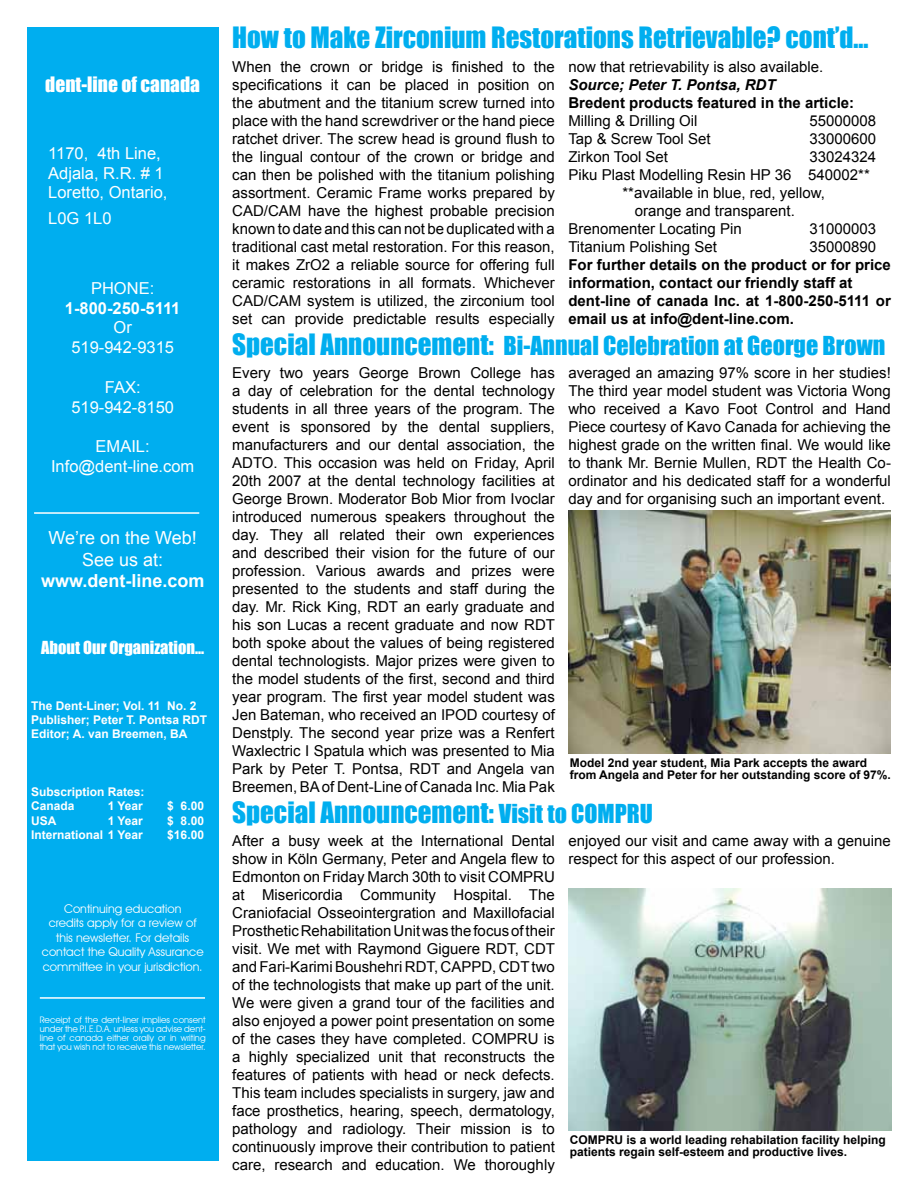
<style>
.page{position:relative;width:918px;height:1188px;background:#fff}
.page>*{position:absolute;margin:0;border:0;box-sizing:border-box;transform-origin:0 0}
.t1{font:27px "Impact";color:#00aeef}
.t2{font:24px "Impact";color:#00aeef}
.t3{font:19.5px "Impact";color:#fff}
.t4{font:18px/21.6px "Arial";color:#fff;text-align:center}
.t5{font:700 18px "Arial";color:#fff}
.t6{font:16.5px/19.8px "Arial";color:#fff;text-align:center}
.t7{font:16.5px "Impact";color:#fff}
.t8{font:700 16.5px "Arial";color:#fff}
.t9{font:15px/18px "Arial";color:#000;text-align:justify}
.t10{font:700 15px/18px "Arial";color:#000}
.t11{font:italic 700 15px "Arial";color:#000}
.t12{font:700 12px/12px "Arial";color:#000}
.t13{font:700 12px/14.4px "Arial";color:#fff}
.t14{font:12px/14.4px "Avant Garde IT Cby BT";color:#fff;text-align:center}
.t15{font:9px/9px "Avant Garde IT Cby BT";color:#fff;text-align:justify}
.s1{font-size:27px}
.s2{font-size:24px}
</style>
<div class="page">
<div style="left:27px;top:27px;width:191px;height:1134px;background:#00aeef"></div>
<hr style="left:34px;top:512px;width:165px;height:2px;background:#fff">
<hr style="left:40px;top:997px;width:165px;height:2px;background:#fff">
<img style="left:568px;top:511px;width:323px;height:242px">
<img style="left:568px;top:888px;width:323px;height:242px">
<h3 class="t3" style="left:45px;top:69px;width:156px">dent-line of canada</h3>
<p class="t6" style="left:48px;top:143px;width:121px;text-align:left">1170, 4th Line,<br>Adjala, R.R. # 1<br>Loretto, Ontario,</p>
<p class="t6" style="left:48px;top:208px;width:65px">L0G 1L0</p>
<p class="t6" style="left:91px;top:278px;width:65px">PHONE:</p>
<p class="t8" style="left:65px;top:297px;width:117px">1-800-250-5111</p>
<p class="t6" style="left:71px;top:318px;width:104px">Or<br>519-942-9315</p>
<p class="t6" style="left:71px;top:377px;width:104px">FAX:<br>519-942-8150</p>
<p class="t6" style="left:51px;top:437px;width:145px">EMAIL:<br>Info@dent-line.com</p>
<p class="t4" style="left:49px;top:527px;width:150px">We’re on the Web!<br>See us at:</p>
<p class="t5" style="left:41px;top:569px;width:165px">www.dent-line.com</p>
<p class="t7" style="left:41px;top:635px;width:165px">About Our Organization...</p>
<p class="t13" style="left:31px;top:699px;width:178px">The Dent-Liner; Vol. 11 No. 2<br>Publisher; Peter T. Pontsa RDT<br>Editor; A. van Breemen, BA</p>
<p class="t13" style="left:31px;top:785px;width:115px">Subscription Rates:<br>Canada</p>
<p class="t13" style="left:108px;top:799px;width:37px">1 Year</p>
<p class="t13" style="left:167px;top:799px;width:38px">$ 6.00</p>
<p class="t13" style="left:31px;top:814px;width:27px">USA</p>
<p class="t13" style="left:108px;top:814px;width:37px">1 Year</p>
<p class="t13" style="left:167px;top:814px;width:38px">$ 8.00</p>
<p class="t13" style="left:31px;top:828px;width:113px">International 1 Year</p>
<p class="t13" style="left:167px;top:828px;width:38px">$16.00</p>
<p class="t14" style="left:42px;top:901px;width:163px">Continuing education<br>credits apply for a review of this newsletter. For details contact the Quality Assurance committee in your jurisdiction.</p>
<p class="t15" style="left:40px;top:1015px;width:167px">Receipt of the dent-liner implies consent under the P.I.E.D.A. unless you advise dent&shy;line of canada either orally or in writing that you wish not to receive this newsletter.</p>
<h1 class="t1" style="left:232px;top:17px;width:638px">How to Make Zirconium Restorations Retrievable? cont’d...</h1>
<p class="t9" style="left:232px;top:58px;width:324px">When the crown or bridge is finished to the specifications it can be placed in position on the abutment and the titanium screw turned into place with the hand screwdriver or the hand piece ratchet driver. The screw head is ground flush to the lingual contour of the crown or bridge and can then be polished with the titanium polishing assortment. Ceramic Frame works prepared by CAD/CAM have the highest probable precision known to date and this can not be duplicated with a traditional cast metal restoration. For this reason, it makes ZrO2 a reliable source for offering full ceramic restorations in all formats. Whichever CAD/CAM system is utilized, the zirconium tool set can provide predictable results especially</p>
<p class="t9" style="left:568px;top:58px;width:257px">now that retrievability is also available.</p>
<p class="t11" style="left:568px;top:75px;width:209px">Source; Peter T. Pontsa, RDT</p>
<p class="t10" style="left:568px;top:94px;width:287px">Bredent products featured in the article:</p>
<p class="t9" style="left:568px;top:112px;width:131px">Milling &amp; Drilling Oil</p>
<p class="t9" style="left:809px;top:112px;width:68px">55000008</p>
<p class="t9" style="left:568px;top:130px;width:144px">Tap &amp; Screw Tool Set</p>
<p class="t9" style="left:809px;top:130px;width:68px">33000600</p>
<p class="t9" style="left:568px;top:148px;width:101px">Zirkon Tool Set</p>
<p class="t9" style="left:809px;top:148px;width:68px">33024324</p>
<p class="t9" style="left:568px;top:166px;width:303px">Piku Plast Modelling Resin HP 36 540002**</p>
<p class="t9" style="left:622px;top:184px;width:204px">**available in blue, red, yellow,</p>
<p class="t9" style="left:635px;top:202px;width:162px">orange and transparent.</p>
<p class="t9" style="left:568px;top:220px;width:175px">Brenomenter Locating Pin</p>
<p class="t9" style="left:809px;top:220px;width:68px">31000003</p>
<p class="t9" style="left:568px;top:238px;width:150px">Titanium Polishing Set</p>
<p class="t9" style="left:809px;top:238px;width:68px">35000890</p>
<p class="t10" style="left:568px;top:256px;width:324px">For further details on the product or for price information, contact our friendly staff at dent-line of canada Inc. at 1-800-250-5111 or email us at info@dent-line.com.</p>
<h2 class="t2" style="left:232px;top:327px;width:655px"><span class="s1">Special Announcement:</span> Bi-Annual Celebration at George Brown</h2>
<p class="t9" style="left:232px;top:364px;width:324px">Every two years George Brown College has a day of celebration for the dental technology students in all three years of the program. The event is sponsored by the dental suppliers, manufacturers and our dental association, the ADTO. This occasion was held on Friday, April 20th 2007 at the dental technology facilities at George Brown. Moderator Bob Mior from Ivoclar introduced numerous speakers throughout the day. They all related their own experiences and described their vision for the future of our profession. Various awards and prizes were presented to the students and staff during the day. Mr. Rick King, RDT an early graduate and his son Lucas a recent graduate and now RDT both spoke about the values of being registered dental technologists. Major prizes were given to the model students of the first, second and third year program. The first year model student was Jen Bateman, who received an IPOD courtesy of Denstply. The second year prize was a Renfert Waxlectric I Spatula which was presented to Mia Park by Peter T. Pontsa, RDT and Angela van Breemen, BA of Dent-Line of Canada Inc. Mia Pak</p>
<p class="t9" style="left:568px;top:364px;width:324px">averaged an amazing 97% score in her studies!<br>The third year model student was Victoria Wong who received a Kavo Foot Control and Hand Piece courtesy of Kavo Canada for achieving the highest grade on the written final. We would like to thank Mr. Bernie Mullen, RDT the Health Co&shy;ordinator and his dedicated staff for a wonderful day and for organising such an important event.</p>
<p class="t12" style="left:570px;top:757px;width:323px">Model 2nd year student, Mia Park accepts the award from Angela and Peter for her outstanding score of 97%.</p>
<h1 class="t1" style="left:232px;top:792px;width:422px">Special Announcement: <span class="s2">Visit to COMPRU</span></h1>
<p class="t9" style="left:232px;top:832px;width:324px">After a busy week at the International Dental show in Köln Germany, Peter and Angela flew to Edmonton on Friday March 30th to visit COMPRU at Misericordia Community Hospital. The Craniofacial Osseointergration and Maxillofacial Prosthetic Rehabilitation Unit was the focus of their visit. We met with Raymond Giguere RDT, CDT and Fari-Karimi Boushehri RDT, CAPPD, CDT two of the technologists that make up part of the unit.<br>We were given a grand tour of the facilities and also enjoyed a power point presentation on some of the cases they have completed. COMPRU is a highly specialized unit that reconstructs the features of patients with head or neck defects.<br>This team includes specialists in surgery, jaw and face prosthetics, hearing, speech, dermatology, pathology and radiology. Their mission is to continuously improve their contribution to patient care, research and education. We thoroughly</p>
<p class="t9" style="left:568px;top:832px;width:324px">enjoyed our visit and came away with a genuine respect for this aspect of our profession.</p>
<p class="t12" style="left:570px;top:1134px;width:318px">COMPRU is a world leading rehabilation facility helping patients regain self-esteem and productive lives.</p>
</div>
